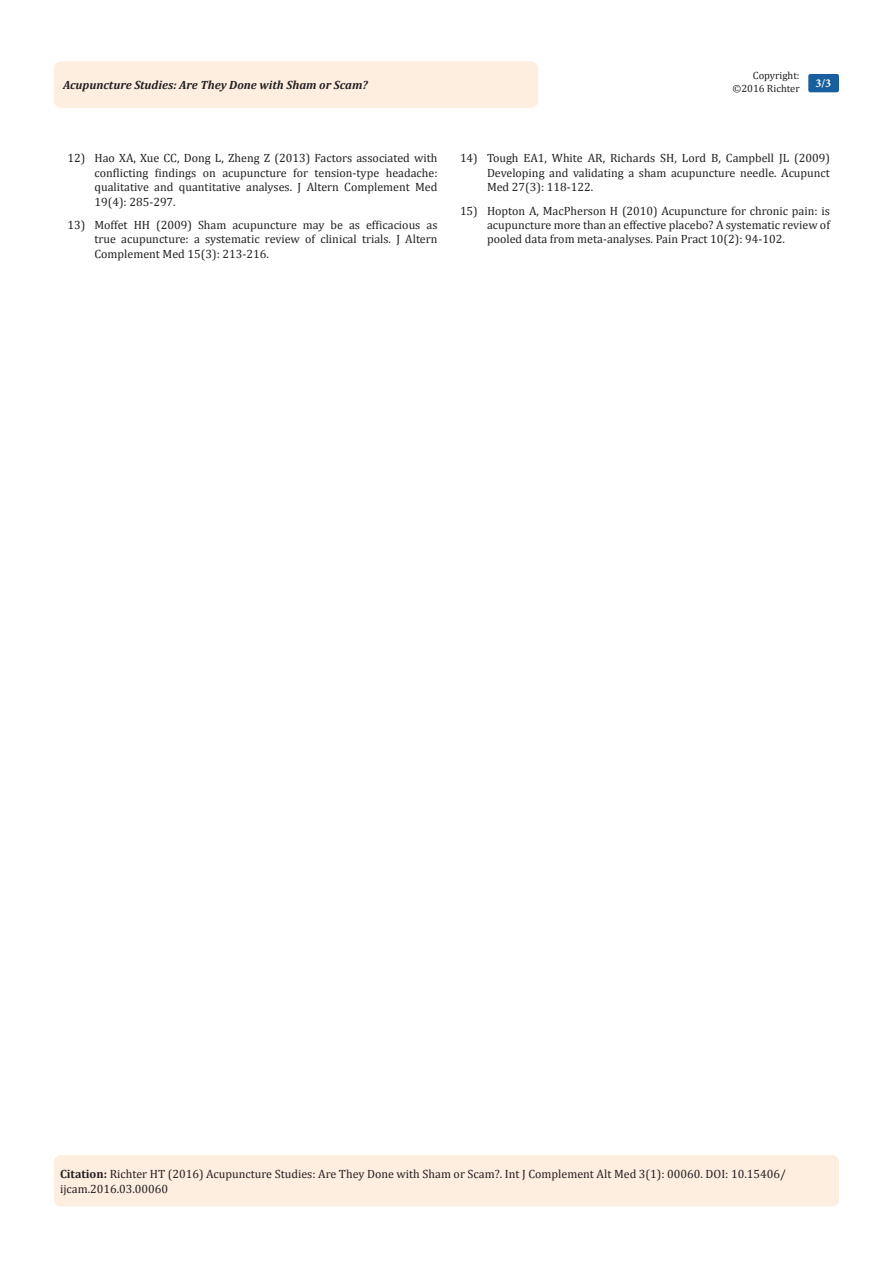
<style>
.page{position:relative;width:893px;height:1263px;background:#fff}
.page>*{position:absolute;margin:0;border:0;box-sizing:border-box;transform-origin:0 0}
.Citation{font:12px/14.4px "Cambria";color:#231f20;text-align:justify}
.t1{font:italic 700 12px "Cambria";color:#231f20}
.t2{font:700 12px "Minion Pro";color:#fff}
.t3{font:10.5px "Cambria";color:#231f20}
.s1{font-weight:700}
</style>
<div class="page">
<div style="left:54px;top:1155px;width:785px;height:51px;background:#feeee0;border-radius:7px"></div>
<div style="left:54px;top:61px;width:484px;height:47px;background:#feeee0;border-radius:8px"></div>
<div style="left:808px;top:74px;width:31px;height:18px;background:#18609d;border-radius:2px"></div>
<p class="t3" style="left:753px;top:69px;width:48px">Copyright:</p>
<p class="t3" style="left:732px;top:82px;width:69px">©2016 Richter</p>
<p class="t1" style="left:63px;top:77px;width:306px">Acupuncture Studies: Are They Done with Sham or Scam?</p>
<p class="t2" style="left:815px;top:75px;width:17px">3/3</p>
<p class="Citation" style="left:94px;top:151px;width:344px;text-indent:-27px">12) Hao XA, Xue CC, Dong L, Zheng Z (2013) Factors associated with conflicting findings on acupuncture for tension-type headache: qualitative and quantitative analyses. J Altern Complement Med 19(4): 285-297.</p>
<p class="Citation" style="left:94px;top:218px;width:344px;text-indent:-27px">13) Moffet HH (2009) Sham acupuncture may be as efficacious as true acupuncture: a systematic review of clinical trials. J Altern Complement Med 15(3): 213-216.</p>
<p class="Citation" style="left:487px;top:151px;width:344px;text-indent:-27px">14) Tough EA1, White AR, Richards SH, Lord B, Campbell JL (2009)<br>Developing and validating a sham acupuncture needle. Acupunct Med 27(3): 118-122.</p>
<p class="Citation" style="left:487px;top:203px;width:344px;text-indent:-27px">15) Hopton A, MacPherson H (2010) Acupuncture for chronic pain: is acupuncture more than an effective placebo? A systematic review of pooled data from meta-analyses. Pain Pract 10(2): 94-102.</p>
<p class="Citation" style="left:60px;top:1167px;width:727px"><span class="s1">Citation:</span> Richter HT (2016) Acupuncture Studies: Are They Done with Sham or Scam?. Int J Complement Alt Med 3(1): 00060. DOI: 10.15406/ ijcam.2016.03.00060</p>
</div>
